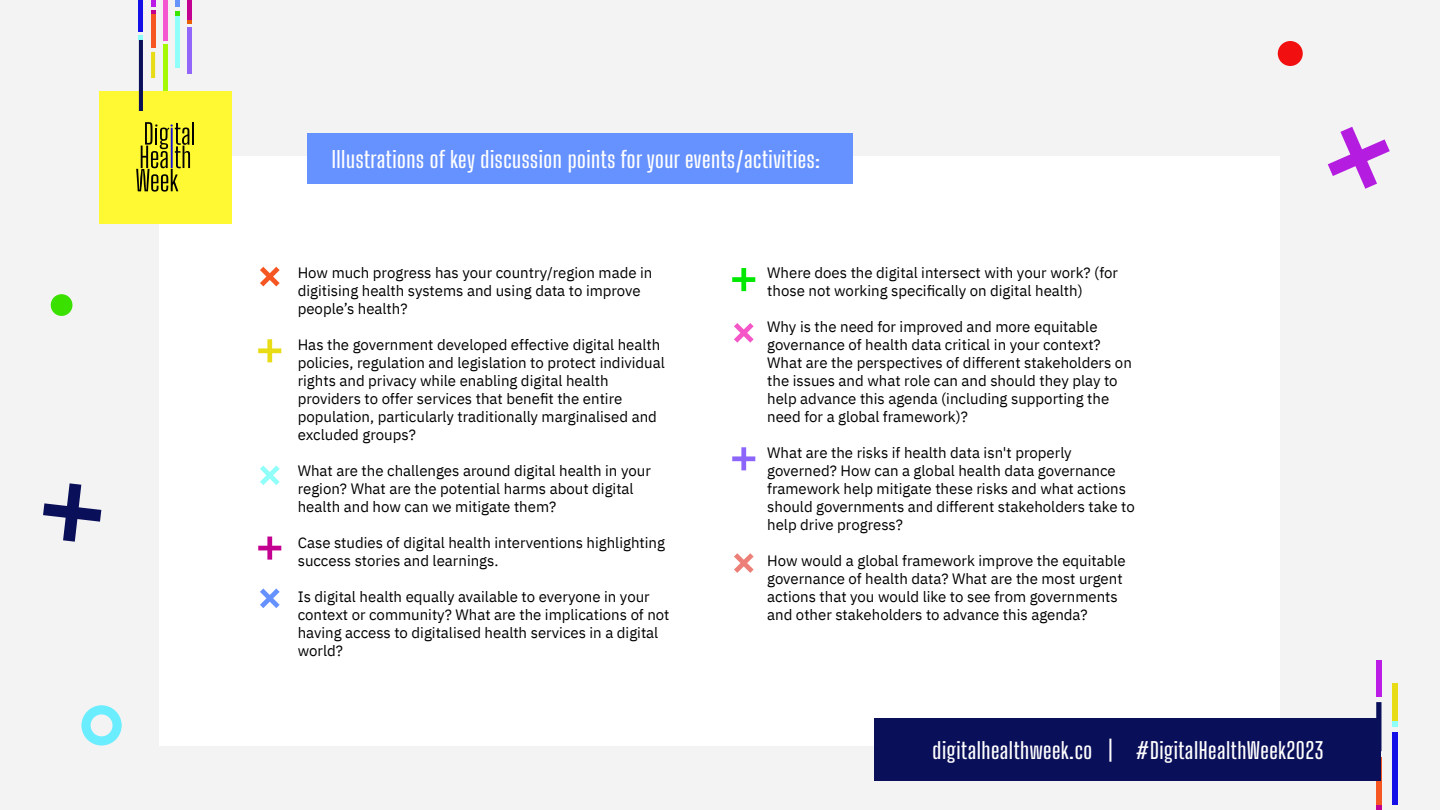
<style>
.page{position:relative;width:1440px;height:810px;background:#f3f3f3}
.page>*{position:absolute;margin:0;border:0;box-sizing:border-box;transform-origin:0 0}
.t1{font:600 22.5px "Big Shoulders Display";letter-spacing:.025em;color:#fff}
.t2{font:600 22.35px "Big Shoulders Display";letter-spacing:.025em;color:#fff}
.t3{font:15px/18px "IBM Plex Sans";color:#000}
</style>
<div class="page">
<svg style="left:81px;top:705px;width:41px;height:41px"></svg>
<div style="left:160px;top:156px;width:1120px;height:590px;background:#fff"></div>
<svg style="left:1328px;top:127px;width:62px;height:62px"></svg>
<svg style="left:43px;top:483px;width:58px;height:59px"></svg>
<div style="left:1278px;top:41px;width:25px;height:25px;background:#f20f0f;border-radius:50%"></div>
<div style="left:51px;top:294px;width:21px;height:22px;background:#3ae100;border-radius:50%"></div>
<div style="left:1376px;top:660px;width:6px;height:36px;background:#bb1de7"></div>
<svg style="left:1376px;top:804px;width:6px;height:6px"></svg>
<div style="left:1376px;top:757px;width:6px;height:47px;background:#f55622"></div>
<div style="left:1376px;top:702px;width:5px;height:49px;background:#0a0f59"></div>
<div style="left:1392px;top:732px;width:5px;height:73px;background:#130fe6"></div>
<svg style="left:1392px;top:721px;width:5px;height:5px"></svg>
<div style="left:1392px;top:683px;width:5px;height:38px;background:#e8dc16"></div>
<div style="left:99px;top:91px;width:133px;height:133px;background:#fff933"></div>
<hr style="left:192px;top:122px;width:2px;height:23px;background:#000">
<svg style="left:136px;top:122px;width:54px;height:70px"></svg>
<svg style="left:188px;top:19px;width:4px;height:4px"></svg>
<hr style="left:188px;top:0;width:4px;height:19px;background:#c40091">
<hr style="left:188px;top:28px;width:4px;height:46px;background:#9166f9">
<svg style="left:151px;top:0;width:4px;height:14px"></svg>
<hr style="left:151px;top:14px;width:4px;height:34px;background:#f55622">
<hr style="left:151px;top:52px;width:4px;height:26px;background:#e8dc16">
<hr style="left:163px;top:0;width:4px;height:40px;background:#f557d0">
<hr style="left:163px;top:44px;width:4px;height:47px;background:#a5f905">
<hr style="left:175px;top:15px;width:4px;height:52px;background:#91fff9">
<hr style="left:139px;top:0;width:4px;height:32px;background:#130fe6">
<svg style="left:139px;top:36px;width:4px;height:4px"></svg>
<hr style="left:139px;top:40px;width:4px;height:71px;background:#0a0f59">
<svg style="left:175px;top:0;width:4px;height:15px"></svg>
<div style="left:308px;top:134px;width:545px;height:50px;background:#6692ff"></div>
<svg style="left:260px;top:267px;width:20px;height:19px"></svg>
<svg style="left:260px;top:588px;width:20px;height:20px"></svg>
<svg style="left:258px;top:339px;width:23px;height:23px"></svg>
<svg style="left:260px;top:465px;width:20px;height:20px"></svg>
<svg style="left:258px;top:537px;width:23px;height:23px"></svg>
<svg style="left:734px;top:553px;width:20px;height:20px"></svg>
<svg style="left:732px;top:268px;width:23px;height:23px"></svg>
<svg style="left:734px;top:323px;width:20px;height:20px"></svg>
<svg style="left:732px;top:447px;width:23px;height:23px"></svg>
<div style="left:874px;top:718px;width:508px;height:63px;background:#0a0f59"></div>
<h1 class="t1" style="left:332px;top:142px;width:490px">Illustrations of key discussion points for your events/activities:</h1>
<p class="t3" style="left:298px;top:263px;width:356px">How much progress has your country/region made in digitising health systems and using data to improve people’s health?</p>
<p class="t3" style="left:298px;top:335px;width:369px">Has the government developed effective digital health policies, regulation and legislation to protect individual rights and privacy while enabling digital health providers to offer services that benefit the entire population, particularly traditionally marginalised and excluded groups?</p>
<p class="t3" style="left:298px;top:461px;width:355px">What are the challenges around digital health in your region? What are the potential harms about digital health and how can we mitigate them?</p>
<p class="t3" style="left:298px;top:533px;width:369px">Case studies of digital health interventions highlighting success stories and learnings.</p>
<p class="t3" style="left:298px;top:587px;width:373px">Is digital health equally available to everyone in your context or community? What are the implications of not having access to digitalised health services in a digital world?</p>
<p class="t3" style="left:767px;top:263px;width:352px">Where does the digital intersect with your work? (for those not working specifically on digital health)</p>
<p class="t3" style="left:767px;top:317px;width:366px">Why is the need for improved and more equitable governance of health data critical in your context?<br>What are the perspectives of different stakeholders on the issues and what role can and should they play to help advance this agenda (including supporting the need for a global framework)?</p>
<p class="t3" style="left:767px;top:443px;width:369px">What are the risks if health data isn't properly governed? How can a global health data governance framework help mitigate these risks and what actions should governments and different stakeholders take to help drive progress?</p>
<p class="t3" style="left:767px;top:551px;width:360px">How would a global framework improve the equitable governance of health data? What are the most urgent actions that you would like to see from governments and other stakeholders to advance this agenda?</p>
<h2 class="t2" style="left:933px;top:733px;width:393px">digitalhealthweek.co | #DigitalHealthWeek2023</h2>
</div>
